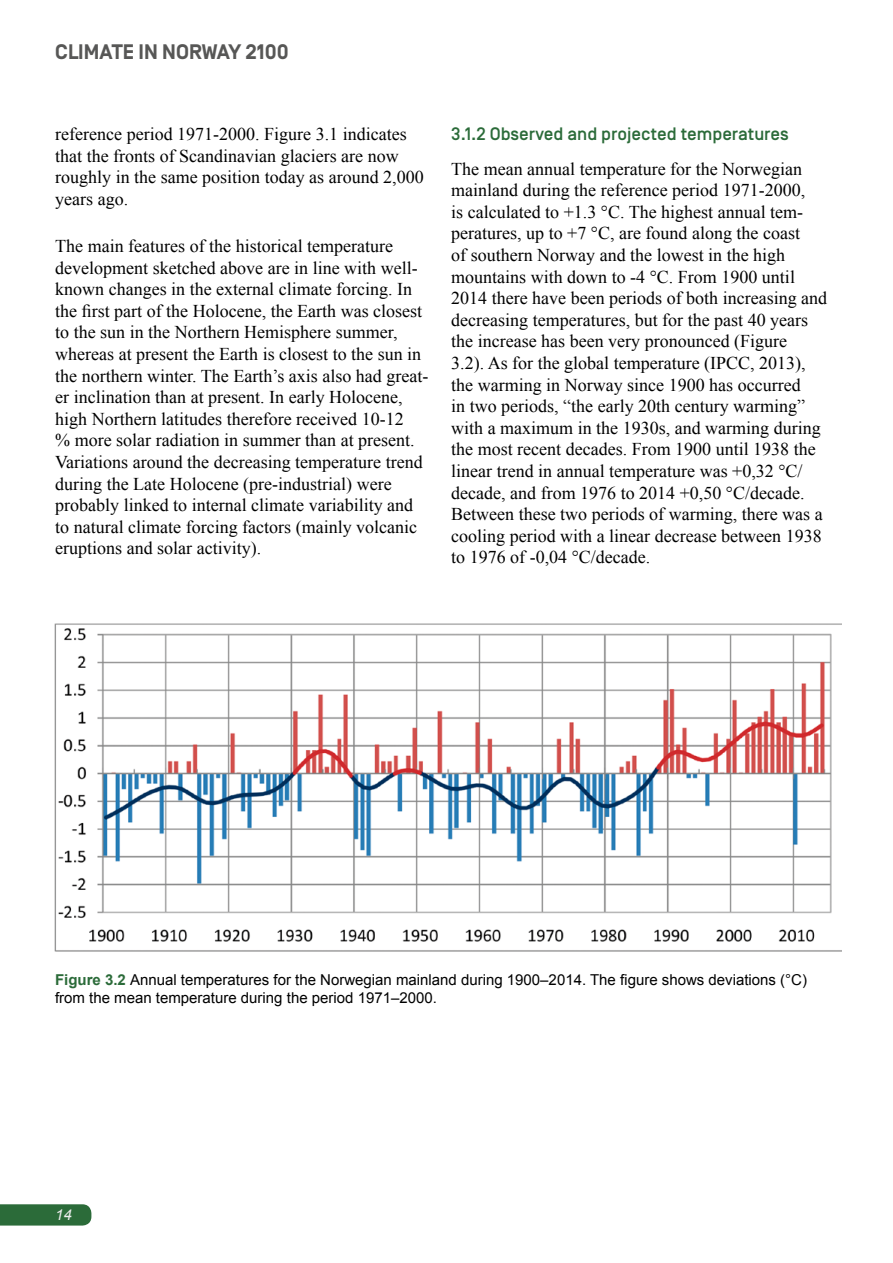
<style>
.page{position:relative;width:893px;height:1263px;background:#fff}
.page>*{position:absolute;margin:0;border:0;box-sizing:border-box;transform-origin:0 0}
.t1{font:700 21px "Simplon BP";color:#575756}
.t2{font:18px/21.6px "Times New Roman";color:#000}
.t3{font:500 18px "Simplon BP";color:#2b6b39}
.t4{font:15px/18px "Arial";color:#000}
.t5{font:italic 15px "Arial";color:#ededed}
.s1{font-weight:700;color:#2b6b39}
</style>
<div class="page">
<div style="left:0;top:1204px;width:91px;height:21px;background:#2b6b39"></div>
<img style="left:54px;top:623px;width:788px;height:329px">
<p class="t1" style="left:55px;top:39px;width:235px">CLIMATE IN NORWAY 2100</p>
<p class="t2" style="left:55px;top:123px;width:370px">reference period 1971-2000. Figure 3.1 indicates that the fronts of Scandinavian glaciers are now roughly in the same position today as around 2,000 years ago.</p>
<p class="t2" style="left:55px;top:235px;width:375px">The main features of the historical temperature development sketched above are in line with well&shy;known changes in the external climate forcing. In the first part of the Holocene, the Earth was closest to the sun in the Northern Hemisphere summer, whereas at present the Earth is closest to the sun in the northern winter. The Earth’s axis also had great&shy;er inclination than at present. In early Holocene, high Northern latitudes therefore received 10-12<br>% more solar radiation in summer than at present.<br>Variations around the decreasing temperature trend during the Late Holocene (pre-industrial) were probably linked to internal climate variability and to natural climate forcing factors (mainly volcanic eruptions and solar activity).</p>
<p class="t3" style="left:451px;top:124px;width:339px">3.1.2 Observed and projected temperatures</p>
<p class="t2" style="left:451px;top:157px;width:377px">The mean annual temperature for the Norwegian mainland during the reference period 1971-2000,<br>is calculated to +1.3 °C. The highest annual tem&shy;peratures, up to +7 °C, are found along the coast<br>of southern Norway and the lowest in the high mountains with down to -4 °C. From 1900 until 2014 there have been periods of both increasing and decreasing temperatures, but for the past 40 years the increase has been very pronounced (Figure<br>3.2). As for the global temperature (IPCC, 2013), the warming in Norway since 1900 has occurred<br>in two periods, “the early 20th century warming” with a maximum in the 1930s, and warming during the most recent decades. From 1900 until 1938 the linear trend in annual temperature was +0,32 °C/ decade, and from 1976 to 2014 +0,50 °C/decade.<br>Between these two periods of warming, there was a cooling period with a linear decrease between 1938 to 1976 of -0,04 °C/decade.</p>
<p class="t4" style="left:55px;top:971px;width:753px"><span class="s1">Figure 3.2</span> Annual temperatures for the Norwegian mainland during 1900–2014. The figure shows deviations (°C) from the mean temperature during the period 1971–2000.</p>
<p class="t5" style="left:55px;top:1205px;width:18px">14</p>
</div>
